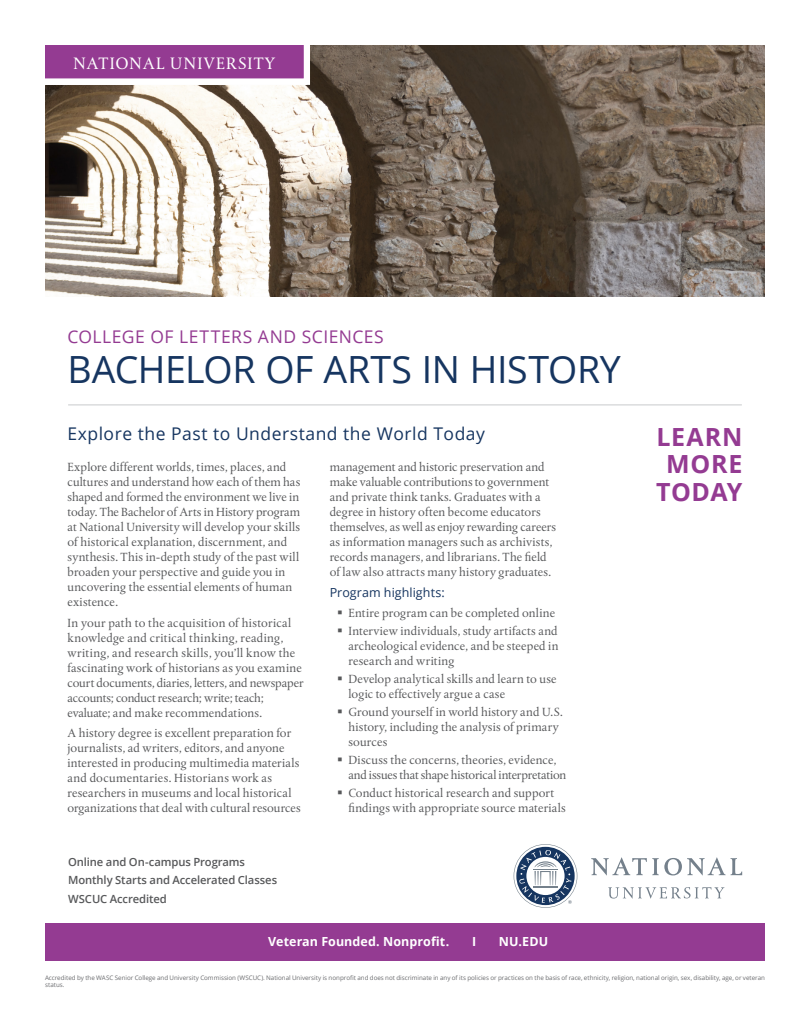
<style>
.page{position:relative;width:810px;height:1035px;background:#fff}
.page>*{position:absolute;margin:0;border:0;box-sizing:border-box;transform-origin:0 0}
.t1{font:37.5px "Open Sans";letter-spacing:-.01em;color:#163560}
.t2{font:700 25px/27.5px "Open Sans";letter-spacing:.025em;color:#943b92;text-align:center}
.t3{font:17.5px "Open Sans";letter-spacing:.03em;color:#163560}
.t4{font:17.5px "Open Sans";letter-spacing:.03em;color:#943b92}
.t5{font:17.5px "Albertina MT Std";letter-spacing:.065em;color:#fff}
.t6{font:12.5px/15px "Albertina MT Std";letter-spacing:.005em;color:#57585a}
.FRONT_VETERAN_FOUNDE{font:700 12.5px "Open Sans";letter-spacing:.005em;color:#fff}
.t7{font:12.5px "Open Sans";letter-spacing:.005em;color:#163560}
.t8{font:600 11.25px "Open Sans";letter-spacing:-.01em;color:#57585a}
.t9{font:6.25px/7.5px "Open Sans";letter-spacing:-.005em;color:#6c6d70}
</style>
<div class="page">
<img style="left:45px;top:45px;width:720px;height:252px">
<hr style="left:68px;top:405px;width:674px;height:1px;background:#c9cacc">
<svg style="left:591px;top:857px;width:151px;height:19px"></svg>
<svg style="left:608px;top:887px;width:116px;height:12px"></svg>
<svg style="left:514px;top:844px;width:63px;height:64px"></svg>
<svg style="left:45px;top:45px;width:268px;height:43px;background:#994b96"></svg>
<div style="left:22px;top:79px;width:285px;height:6px;background:#fff"></div>
<div style="left:45px;top:923px;width:720px;height:38px;background:#943b92"></div>
<p class="t5" style="left:73px;top:53px;width:203px">NATIONAL UNIVERSITY</p>
<p class="t4" style="left:68px;top:325px;width:318px">COLLEGE OF LETTERS AND SCIENCES</p>
<p class="t1" style="left:68px;top:344px;width:555px">BACHELOR OF ARTS IN HISTORY</p>
<p class="t3" style="left:68px;top:422px;width:419px">Explore the Past to Understand the World Today</p>
<p class="t6" style="left:68px;top:460px;width:234px">Explore different worlds, times, places, and cultures and understand how each of them has shaped and formed the environment we live in today. The Bachelor of Arts in History program at National University will develop your skills of historical explanation, discernment, and synthesis. This in-depth study of the past will broaden your perspective and guide you in uncovering the essential elements of human existence.</p>
<p class="t6" style="left:68px;top:615px;width:237px">In your path to the acquisition of historical knowledge and critical thinking, reading, writing, and research skills, you’ll know the fascinating work of historians as you examine court documents, diaries, letters, and newspaper accounts; conduct research; write; teach; evaluate; and make recommendations.</p>
<p class="t6" style="left:68px;top:726px;width:235px">A history degree is excellent preparation for journalists, ad writers, editors, and anyone interested in producing multimedia materials and documentaries. Historians work as researchers in museums and local historical organizations that deal with cultural resources</p>
<p class="t8" style="left:68px;top:855px;width:179px">Online and On-campus Programs</p>
<p class="t8" style="left:68px;top:873px;width:211px">Monthly Starts and Accelerated Classes</p>
<p class="t8" style="left:68px;top:891px;width:100px">WSCUC Accredited</p>
<p class="t6" style="left:330px;top:460px;width:228px">management and historic preservation and make valuable contributions to government and private think tanks. Graduates with a degree in history often become educators themselves, as well as enjoy rewarding careers as information managers such as archivists, records managers, and librarians. The field of law also attracts many history graduates.</p>
<p class="t7" style="left:330px;top:583px;width:117px">Program highlights:</p>
<p class="t6" style="left:348px;top:606px;width:208px">Entire program can be completed online</p>
<p class="t6" style="left:348px;top:624px;width:212px;text-align:justify">Interview individuals, study artifacts and archeological evidence, and be steeped in research and writing</p>
<p class="t6" style="left:348px;top:672px;width:210px">Develop analytical skills and learn to use logic to effectively argue a case</p>
<p class="t6" style="left:348px;top:705px;width:216px">Ground yourself in world history and U.S. history, including the analysis of primary sources</p>
<p class="t6" style="left:348px;top:752px;width:220px">Discuss the concerns, theories, evidence, and issues that shape historical interpretation</p>
<p class="t6" style="left:348px;top:785px;width:219px">Conduct historical research and support findings with appropriate source materials</p>
<p class="FRONT_VETERAN_FOUNDE" style="left:268px;top:933px;width:182px">Veteran Founded. Nonprofit.</p>
<p class="FRONT_VETERAN_FOUNDE" style="left:472px;top:933px;width:6px">I</p>
<p class="FRONT_VETERAN_FOUNDE" style="left:499px;top:933px;width:51px">NU.EDU</p>
<p class="t2" style="left:656px;top:422px;width:88px">LEARN<br>MORE<br>TODAY</p>
<p class="t9" style="left:45px;top:974px;width:722px">Accredited by the WASC Senior College and University Commission (WSCUC). National University is nonprofit and does not discriminate in any of its policies or practices on the basis of race, ethnicity, religion, national origin, sex, disability, age, or veteran status.</p>
</div>
